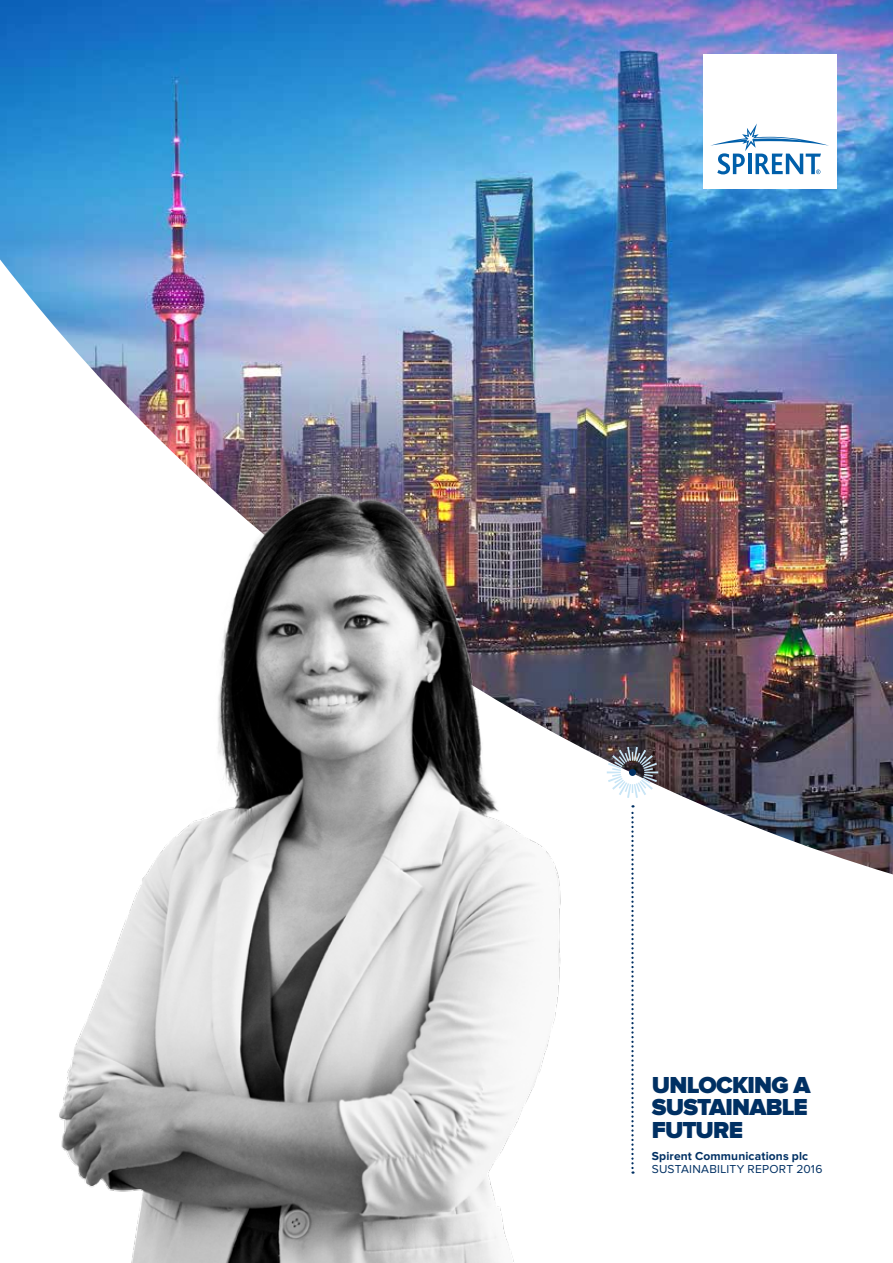
<style>
.page{position:relative;width:893px;height:1263px;background:#fff}
.page>*{position:absolute;margin:0;border:0;box-sizing:border-box;transform-origin:0 0}
.t1{font:900 24px/22.5px "Proxima Nova";letter-spacing:-.03em;color:#003063;text-align:justify}
.t2{font:700 12px "Proxima Nova";letter-spacing:.01em;color:#003063}
.t3{font:12px "Proxima Nova";letter-spacing:.02em;color:#003063}
</style>
<div class="page">
<img style="left:0;top:0;width:893px;height:874px">
<img style="left:18px;top:394px;width:588px;height:869px">
<div style="left:703px;top:54px;width:133px;height:134px;background:#fff"></div>
<svg style="left:710px;top:123px;width:119px;height:51px"></svg>
<svg style="left:631px;top:805px;width:3px;height:369px"></svg>
<svg style="left:607px;top:747px;width:51px;height:51px"></svg>
<div style="left:629px;top:769px;width:7px;height:7px;background:#003063;border-radius:50%"></div>
<p class="t1" style="left:652px;top:1074px;width:160px">UNLOCKING A SUSTAINABLE FUTURE</p>
<p class="t2" style="left:652px;top:1150px;width:158px">Spirent Communications plc</p>
<p class="t3" style="left:652px;top:1163px;width:172px">SUSTAINABILITY REPORT 2016</p>
</div>
